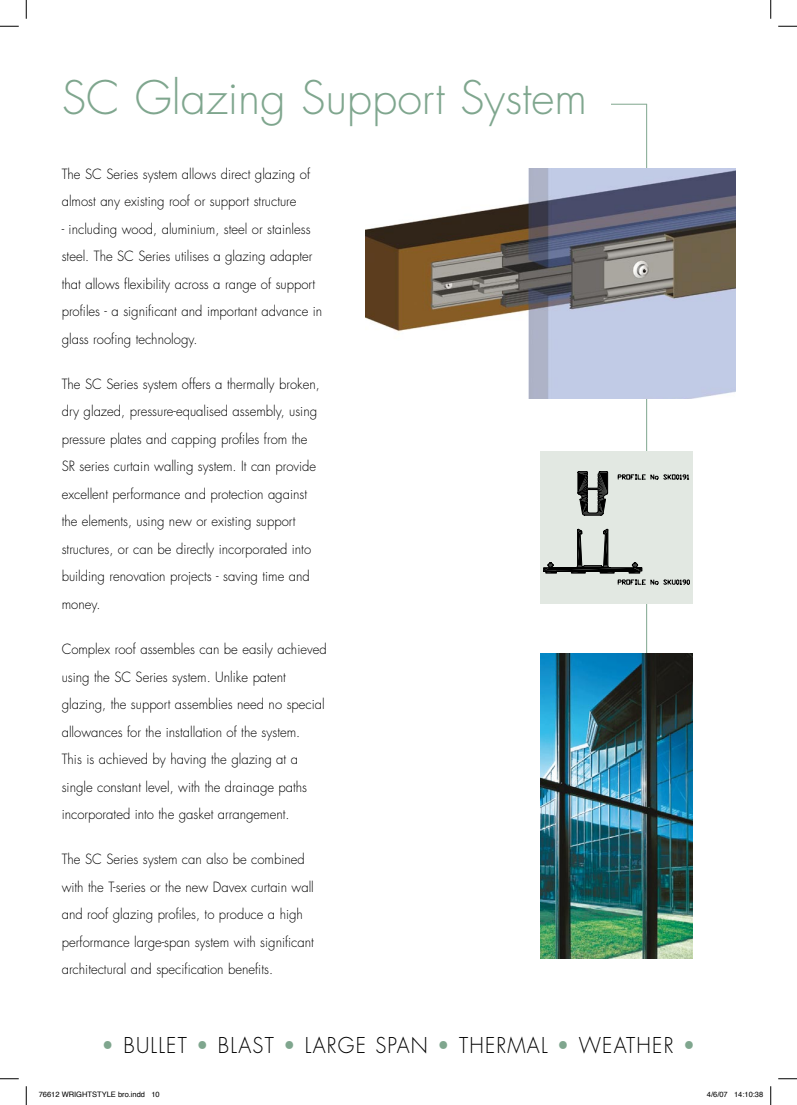
<style>
.page{position:relative;width:797px;height:1105px;background:#fff}
.page>*{position:absolute;margin:0;border:0;box-sizing:border-box;transform-origin:0 0}
.t1{font:300 45px "Futura";color:#7fa68e}
.t2{font:300 21.25px "Futura";letter-spacing:.06em;color:#000;scale:.95 1}
.t3{font:300 13.75px/27.5px "Futura";color:#000;scale:.95 1}
.t4{font:7.5px "Helvetica";color:#000}
.s1{color:#7fa68e}
</style>
<div class="page">
<hr style="left:646px;top:104px;width:1px;height:584px;background:#7fa68e">
<hr style="left:546px;top:104px;width:100px;height:1px;background:#7fa68e">
<img style="left:365px;top:168px;width:370px;height:230px">
<div style="left:62px;top:79px;width:549px;height:57px;background:#fff"></div>
<div style="left:540px;top:451px;width:152px;height:153px;background:#e2e8e2"></div>
<svg style="left:543px;top:529px;width:146px;height:55px"></svg>
<svg style="left:577px;top:471px;width:112px;height:45px"></svg>
<img style="left:540px;top:653px;width:152px;height:305px">
<svg style="left:0;top:25px;width:19px;height:2px"></svg>
<svg style="left:778px;top:25px;width:19px;height:2px"></svg>
<svg style="left:0;top:1078px;width:19px;height:1px"></svg>
<svg style="left:778px;top:1078px;width:19px;height:1px"></svg>
<svg style="left:25px;top:0;width:2px;height:19px"></svg>
<svg style="left:25px;top:1086px;width:2px;height:19px"></svg>
<svg style="left:770px;top:0;width:1px;height:19px"></svg>
<svg style="left:770px;top:1086px;width:1px;height:19px"></svg>
<h1 class="t1" style="left:62px;top:69px;width:527px">SC Glazing Support System</h1>
<p class="t3" style="left:62px;top:160px;width:263px">The SC Series system allows direct glazing of almost any existing roof or support structure</p>
<p class="t3" style="left:62px;top:215px;width:276px">- including wood, aluminium, steel or stainless steel. The SC Series utilises a glazing adapter that allows flexibility across a range of support profiles - a significant and important advance in glass roofing technology.</p>
<p class="t3" style="left:62px;top:370px;width:273px">The SC Series system offers a thermally broken, dry glazed, pressure-equalised assembly, using pressure plates and capping profiles from the SR series curtain walling system. It can provide excellent performance and protection against the elements, using new or existing support structures, or can be directly incorporated into building renovation projects - saving time and money.</p>
<p class="t3" style="left:62px;top:635px;width:280px">Complex roof assembles can be easily achieved using the SC Series system. Unlike patent glazing, the support assemblies need no special allowances for the installation of the system.<br>This is achieved by having the glazing at a single constant level, with the drainage paths incorporated into the gasket arrangement.</p>
<p class="t3" style="left:62px;top:846px;width:267px">The SC Series system can also be combined with the T-series or the new Davex curtain wall and roof glazing profiles, to produce a high performance large-span system with significant architectural and specification benefits.</p>
<h2 class="t2" style="left:102px;top:1031px;width:626px"><span class="s1">•</span> BULLET <span class="s1">•</span> BLAST <span class="s1">•</span> LARGE SPAN <span class="s1">•</span> THERMAL <span class="s1">•</span> WEATHER <span class="s1">•</span></h2>
<p class="t4" style="left:39px;top:1090px;width:122px">76612 WRIGHTSTYLE bro.indd 10</p>
<p class="t4" style="left:707px;top:1090px;width:58px">4/6/07 14:10:38</p>
</div>
